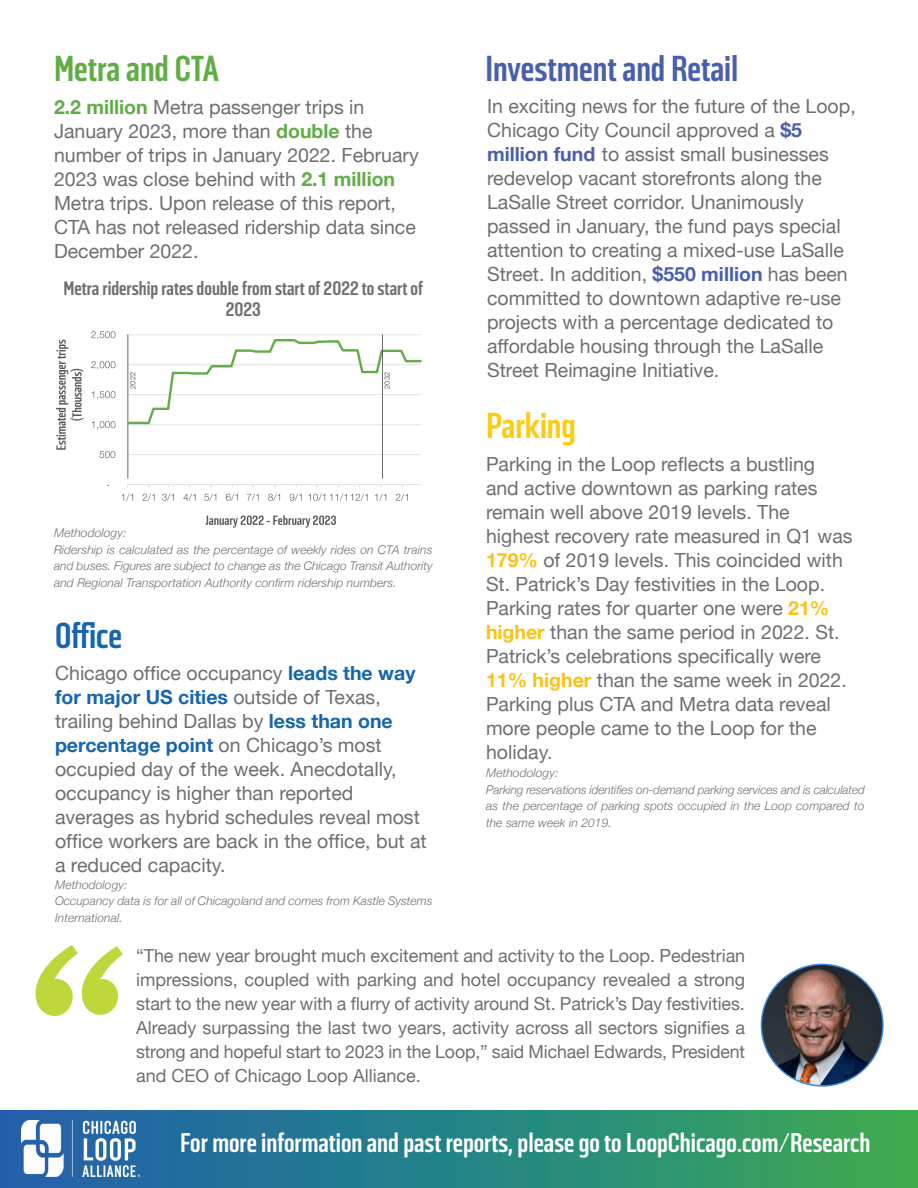
<style>
.page{position:relative;width:918px;height:1188px;background:#fff}
.page>*{position:absolute;margin:0;border:0;box-sizing:border-box;transform-origin:0 0}
.t1{font:700 36px "Solido Condensed";color:#4a5fab}
.t2{font:700 36px "Solido Condensed";letter-spacing:-.005em;color:#60ad45}
.t3{font:700 36px "Solido Condensed";color:#fccc11}
.t4{font:700 36px "Solido Condensed";color:#1765ac}
.t5{font:700 27px "Solido Condensed";color:#fff}
.t6{font:19.5px/24px "Helvetica Neue";color:#6d6f72}
.t7{font:19.5px/24px "Helvetica Neue";color:#6e6f72}
.t8{font:700 19.5px/21px "Solido Condensed";color:#6e6f72;text-align:center}
.Paragraph_Black{font:18px/24px "Helvetica Neue";color:#6d6f72;text-align:justify}
.Paragraph_Black-2{font:italic 300 12px/16.5px "Helvetica Neue";letter-spacing:.01em;color:#6e6f72;text-align:justify}
.Paragraph_Black-3{font:italic 300 12px/16.5px "Helvetica Neue";letter-spacing:.005em;color:#6d6f72}
.t9{font:7.5px "Helvetica Neue";color:#6e6f72}
.s1{font-weight:700;color:#60ad45}
.s2{font-weight:700;color:#4a5fab}
.s3{font-weight:700;color:#1765ac}
.s4{font-weight:700;color:#fbc314}
.s5{font-weight:700;color:#fac215}
</style>
<div class="page">
<div style="left:0;top:1110px;width:918px;height:78px;background:linear-gradient(to right,#1e5fb3,#37aa53)"></div>
<img style="left:761px;top:964px;width:122px;height:122px;border-radius:61px">
<div style="left:761px;top:964px;width:123px;height:123px;border:2px solid #3b8cde;border-radius:50%"></div>
<svg style="left:36px;top:945px;width:87px;height:71px"></svg>
<img style="left:56px;top:331px;width:366px;height:197px">
<hr style="left:127px;top:334px;width:1px;height:144px;background:#656a6d">
<hr style="left:382px;top:334px;width:1px;height:144px;background:#656a6d">
<img style="left:22px;top:1121px;width:117px;height:56px">
<p class="t2" style="left:54px;top:48px;width:167px">Metra and CTA</p>
<p class="t1" style="left:485px;top:48px;width:254px">Investment and Retail</p>
<p class="t7" style="left:54px;top:95px;width:366px"><span class="s1">2.2 million</span> Metra passenger trips in January 2023, more than <span class="s1">double</span> the number of trips in January 2022. February 2023 was close behind with <span class="s1">2.1 million </span>Metra trips. Upon release of this report, CTA has not released ridership data since December 2022.</p>
<p class="t8" style="left:63px;top:279px;width:361px">Metra ridership rates double from start of 2022 to start of<br>2023</p>
<p class="t6" style="left:487px;top:93px;width:370px">In exciting news for the future of the Loop, Chicago City Council approved a <span class="s2">$5 million fund</span> to assist small businesses redevelop vacant storefronts along the LaSalle Street corridor. Unanimously passed in January, the fund pays special attention to creating a mixed-use LaSalle Street. In addition, <span class="s2">$550 million</span> has been committed to downtown adaptive re-use projects with a percentage dedicated to affordable housing through the LaSalle Street Reimagine Initiative.</p>
<p class="t9" style="left:128px;top:389px;width:18px;rotate:-90deg">2022</p>
<p class="t9" style="left:383px;top:389px;width:18px;rotate:-90deg">2032</p>
<p class="Paragraph_Black-2" style="left:54px;top:524px;width:74px">Methodology:</p>
<p class="Paragraph_Black-2" style="left:54px;top:540px;width:380px">Ridership is calculated as the percentage of weekly rides on CTA trains and buses. Figures are subject to change as the Chicago Transit Authority and Regional Transportation Authority confirm ridership numbers.</p>
<p class="t4" style="left:55px;top:615px;width:68px">Office</p>
<p class="t6" style="left:55px;top:660px;width:373px">Chicago office occupancy <span class="s3">leads the way for major US cities</span> outside of Texas, trailing behind Dallas by <span class="s3">less than one percentage point</span> on Chicago’s most occupied day of the week. Anecdotally, occupancy is higher than reported averages as hybrid schedules reveal most office workers are back in the office, but at a reduced capacity.</p>
<p class="Paragraph_Black-3" style="left:55px;top:875px;width:74px">Methodology:</p>
<p class="Paragraph_Black-3" style="left:55px;top:892px;width:379px">Occupancy data is for all of Chicagoland and comes from Kastle Systems<br>International.</p>
<p class="t3" style="left:486px;top:405px;width:91px">Parking</p>
<p class="t6" style="left:486px;top:452px;width:368px">Parking in the Loop reflects a bustling and active downtown as parking rates remain well above 2019 levels. The highest recovery rate measured in Q1 was <span class="s4">179%</span> of 2019 levels. This coincided with St. Patrick’s Day festivities in the Loop.<br>Parking rates for quarter one were <span class="s4">21% </span><span class="s5">higher</span> than the same period in 2022. St.<br>Patrick’s celebrations specifically were <span class="s4">11%</span> <span class="s5">higher</span> than the same week in 2022.<br>Parking plus CTA and Metra data reveal more people came to the Loop for the holiday.</p>
<p class="Paragraph_Black-2" style="left:486px;top:764px;width:74px">Methodology:</p>
<p class="Paragraph_Black-2" style="left:486px;top:780px;width:380px">Parking reservations identifies on-demand parking services and is calculated as the percentage of parking spots occupied in the Loop compared to the same week in 2019.</p>
<p class="Paragraph_Black" style="left:136px;top:943px;width:611px">“The new year brought much excitement and activity to the Loop. Pedestrian impressions, coupled with parking and hotel occupancy revealed a strong start to the new year with a flurry of activity around St. Patrick’s Day festivities.<br>Already surpassing the last two years, activity across all sectors signifies a strong and hopeful start to 2023 in the Loop,” said Michael Edwards, President and CEO of Chicago Loop Alliance.</p>
<p class="t5" style="left:180px;top:1128px;width:692px">For more information and past reports, please go to LoopChicago.com/Research</p>
</div>
